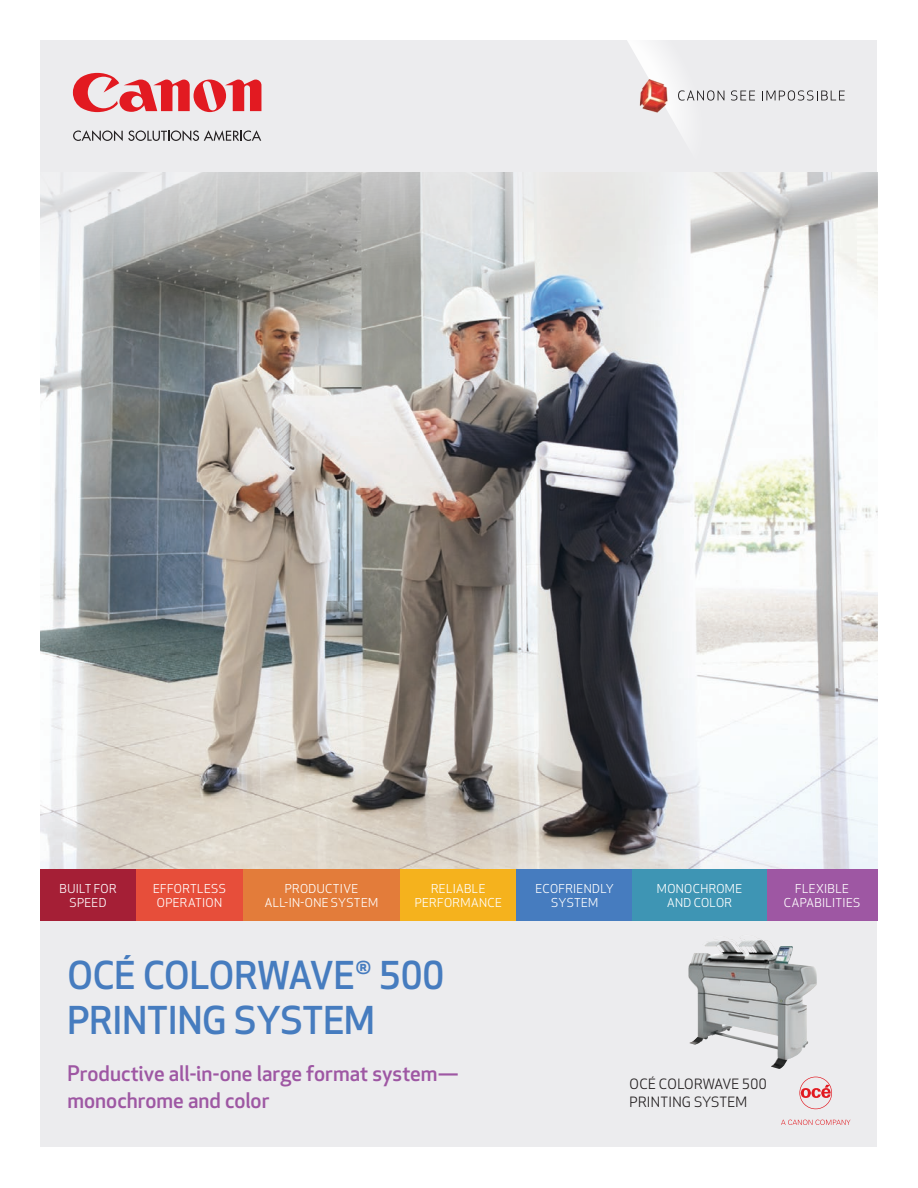
<style>
.page{position:relative;width:918px;height:1188px;background:#fff}
.page>*{position:absolute;margin:0;border:0;box-sizing:border-box;transform-origin:0 0}
.t1{font:500 37.5px/45px "Apex New";letter-spacing:-.005em;color:#467cbf}
.t2{font:500 21px/27px "Apex New";color:#9e57a3}
.t3{font:13.8px/18px "Apex New";letter-spacing:.02em;color:#231f20}
.t4{font:12px/14.4px "Apex New";letter-spacing:.03em;color:#fff;text-align:center}
</style>
<div class="page">
<div style="left:40px;top:40px;width:838px;height:1108px;background:#ececee"></div>
<img style="left:40px;top:173px;width:838px;height:697px">
<svg style="left:73px;top:130px;width:188px;height:11px"></svg>
<svg style="left:73px;top:73px;width:188px;height:39px"></svg>
<div style="left:136px;top:870px;width:107px;height:51px;background:#e74e3a"></div>
<div style="left:243px;top:870px;width:157px;height:51px;background:#e37c3a"></div>
<div style="left:400px;top:870px;width:117px;height:51px;background:#f5b21d"></div>
<div style="left:517px;top:870px;width:116px;height:51px;background:#467cbf"></div>
<div style="left:767px;top:870px;width:111px;height:51px;background:#9e57a3"></div>
<div style="left:40px;top:870px;width:96px;height:51px;background:#a51f36"></div>
<div style="left:632px;top:870px;width:135px;height:51px;background:#3e95b4"></div>
<img style="left:688px;top:938px;width:116px;height:131px">
<svg style="left:627px;top:40px;width:218px;height:133px"></svg>
<svg style="left:799px;top:1077px;width:33px;height:32px"></svg>
<svg style="left:781px;top:1120px;width:69px;height:5px"></svg>
<p class="t4" style="left:60px;top:881px;width:59px">BUILT FOR<br>SPEED</p>
<p class="t4" style="left:657px;top:881px;width:87px">MONOCHROME<br>AND COLOR</p>
<p class="t4" style="left:153px;top:881px;width:74px">EFFORTLESS<br>OPERATION</p>
<p class="t4" style="left:265px;top:881px;width:115px">PRODUCTIVE<br>ALL-IN-ONE SYSTEM</p>
<p class="t4" style="left:415px;top:881px;width:89px">RELIABLE<br>PERFORMANCE</p>
<p class="t4" style="left:536px;top:881px;width:80px">ECOFRIENDLY<br>SYSTEM</p>
<p class="t4" style="left:784px;top:881px;width:78px">FLEXIBLE<br>CAPABILITIES</p>
<h1 class="t1" style="left:68px;top:952px;width:378px">OCÉ COLORWAVE<sup>®</sup> 500<br>PRINTING SYSTEM</h1>
<h2 class="t2" style="left:68px;top:1059px;width:393px">Productive all-in-one large format system— monochrome and color</h2>
<p class="t3" style="left:630px;top:1075px;width:138px">OCÉ COLORWAVE 500<br>PRINTING SYSTEM</p>
</div>
